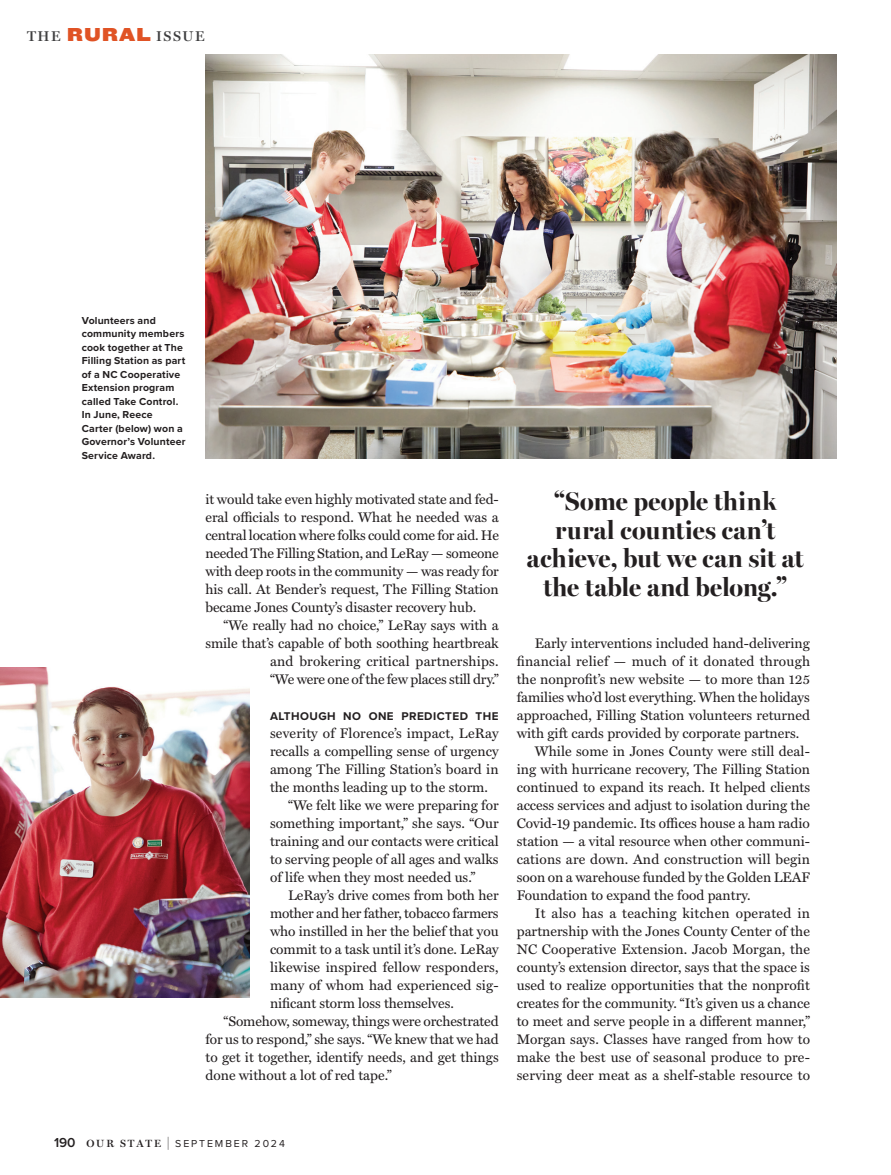
<style>
.page{position:relative;width:891px;height:1175px;background:#fff}
.page>*{position:absolute;margin:0;border:0;box-sizing:border-box;transform-origin:0 0}
.OS24_Pullquote{font:700 25.5px/28.5px "Miller Banner";letter-spacing:.01em;color:#231f20;text-align:center}
.OS23_Caption{font:600 14.25px "Miller Display";letter-spacing:.11em;color:#3e3e3f}
.OS24_Body{font:13.95px/18px "Miller Text";color:#231f20;text-align:justify}
.OS24_Body_w__Cap_Line{font:13.95px/18px "Miller Text";color:#231f20;text-align:justify}
.OS24_Body_w__Cap_Line-2{font:700 11.7px "Proxima Nova";letter-spacing:.04em;color:#231f20}
.OS24_Caption{font:700 10.5px/13.5px "Proxima Nova";letter-spacing:.015em;color:#231f20}
.t1{font:10.5px "Proxima Nova";letter-spacing:.18em;color:#231f20}
.s1{font-family:"Knockout 73 Full Heviweight";font-weight:400;font-size:19.5px;color:#e05325}
.s2{font-weight:600;font-size:13.5px}
.s3{font-family:"Miller Display";font-weight:600}
.s4{font-family:"Miller Display";font-weight:600;font-size:13.65px}
</style>
<div class="page">
<img style="left:206px;top:54px;width:631px;height:404px">
<img style="left:0;top:668px;width:250px;height:330px">
<p class="OS23_Caption" style="left:27px;top:28px;width:179px">THE <span class="s1">RURAL</span> ISSUE</p>
<p class="OS24_Caption" style="left:82px;top:313px;width:105px">Volunteers and community members cook together at The<br>Filling Station as part of a NC Cooperative<br>Extension program called Take Control.<br>In June, Reece<br>Carter (below) won a<br>Governor’s Volunteer<br>Service Award.</p>
<p class="OS24_Body" style="left:206px;top:491px;width:295px">it would take even highly motivated state and fed&shy;eral officials to respond. What he needed was a central location where folks could come for aid. He needed The Filling Station, and LeRay — someone with deep roots in the community — was ready for his call. At Bender’s request, The Filling Station became Jones County’s disaster recovery hub.</p>
<p class="OS24_Body" style="left:206px;top:617px;width:295px;text-align:right">“We really had no choice,” LeRay says with a smile that’s capable of both soothing heartbreak and brokering critical partnerships.<br>“We were one of the few places still dry.”</p>
<p class="OS24_Body_w__Cap_Line-2" style="left:270px;top:707px;width:230px">ALTHOUGH NO ONE PREDICTED THE</p>
<p class="OS24_Body_w__Cap_Line" style="left:270px;top:725px;width:230px">severity of Florence’s impact, LeRay recalls a compelling sense of urgency among The Filling Station’s board in the months leading up to the storm.</p>
<p class="OS24_Body" style="left:270px;top:797px;width:230px;text-indent:18px">“We felt like we were preparing for something important,” she says. “Our training and our contacts were critical to serving people of all ages and walks of life when they most needed us.”</p>
<p class="OS24_Body" style="left:270px;top:887px;width:230px;text-indent:18px">LeRay’s drive comes from both her mother and her father, tobacco farmers who instilled in her the belief that you commit to a task until it’s done. LeRay likewise inspired fellow responders, many of whom had experienced sig&shy;nificant storm loss themselves.</p>
<p class="OS24_Body" style="left:206px;top:1013px;width:295px;text-indent:18px">“Somehow, someway, things were orchestrated for us to respond,” she says. “We knew that we had to get it together, identify needs, and get things done without a lot of red tape.”</p>
<p class="OS24_Pullquote" style="left:527px;top:487px;width:278px">“Some people think rural counties can’t achieve, but we can sit at the table and belong.”</p>
<p class="OS24_Body" style="left:517px;top:635px;width:295px;text-indent:18px">Early interventions included hand-delivering financial relief — much of it donated through the nonprofit’s new website — to more than 125 families who’d lost everything. When the holidays approached, Filling Station volunteers returned with gift cards provided by corporate partners.</p>
<p class="OS24_Body" style="left:517px;top:743px;width:295px;text-indent:18px">While some in Jones County were still deal&shy;ing with hurricane recovery, The Filling Station continued to expand its reach. It helped clients access services and adjust to isolation during the Covid-19 pandemic. Its offices house a ham radio station — a vital resource when other communi&shy;cations are down. And construction will begin soon on a warehouse funded by the Golden LEAF Foundation to expand the food pantry.</p>
<p class="OS24_Body" style="left:517px;top:905px;width:295px;text-indent:18px">It also has a teaching kitchen operated in partnership with the Jones County Center of the NC Cooperative Extension. Jacob Morgan, the county’s extension director, says that the space is used to realize opportunities that the nonprofit creates for the community. “It’s given us a chance to meet and serve people in a different manner,” Morgan says. Classes have ranged from how to make the best use of seasonal produce to pre&shy;serving deer meat as a shelf-stable resource to</p>
<p class="t1" style="left:54px;top:1135px;width:232px"><span class="s2">190</span> <span class="s3">OUR STATE</span> <span class="s4">|</span> SEPTEMBER 2024</p>
</div>
